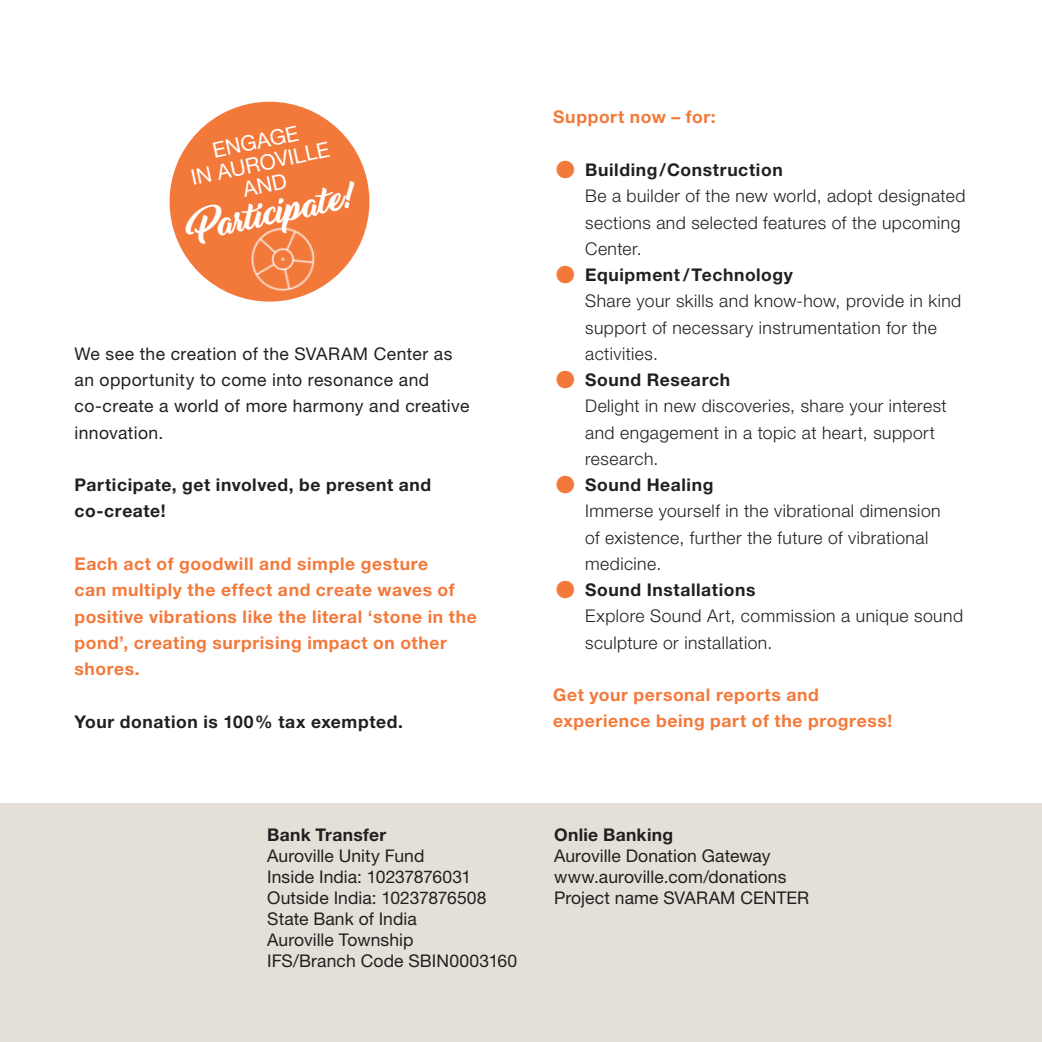
<style>
.page{position:relative;width:1042px;height:1042px;background:#fff}
.page>*{position:absolute;margin:0;border:0;box-sizing:border-box;transform-origin:0 0}
.t1{font:28.88px "Thinking Of Betty";color:#fff}
.t2{font:21.18px/22.1px "Helvetica Neue";color:#fff;text-align:center}
.t3{font:300 17.5px/26.2px "Helvetica Neue";letter-spacing:.025em;color:#231f20}
.t4{font:700 17.5px/26.2px "Helvetica Neue";letter-spacing:.035em;color:#f3793b}
.t5{font:17.5px/21px "Helvetica Neue";letter-spacing:.005em;color:#231f20}
.t6{font:17.5px/26.2px "Helvetica Neue";letter-spacing:.025em;color:#231f20}
.t7{font:700 17.5px/26.2px "Helvetica Neue";letter-spacing:.03em;color:#231f20}
.s1{font-weight:700;font-size:49px;color:#f3793b}
.s2{font-weight:700}
</style>
<div class="page">
<div style="left:0;top:804px;width:1042px;height:238px;background:#e5e0d7"></div>
<svg style="left:169px;top:101px;width:201px;height:201px;fill:#f3793b"></svg>
<img style="left:244px;top:220px;width:79px;height:79px">
<p class="t2" style="left:185px;top:147px;width:143px;rotate:-12deg">ENGAGE<br>IN AUROVILLE<br>AND</p>
<h1 class="t1" style="left:190px;top:215px;width:171px;rotate:-12deg">Participate!</h1>
<p class="t6" style="left:74px;top:340px;width:396px">We see the creation of the SVARAM Center as an opportunity to come into resonance and co-create a world of more harmony and creative innovation.</p>
<p class="t7" style="left:74px;top:471px;width:358px">Participate, get involved, be present and co-create!</p>
<p class="t4" style="left:74px;top:550px;width:404px">Each act of goodwill and simple gesture<br>can multiply the effect and create waves of positive vibrations like the literal ‘stone in the pond’, creating surprising impact on other shores.</p>
<p class="t7" style="left:74px;top:708px;width:330px">Your donation is 100% tax exempted.</p>
<p class="t4" style="left:553px;top:104px;width:164px">Support now – for:</p>
<p class="t3" style="left:585px;top:156px;width:382px;text-indent:-32px"><span class="s1">•</span> <span class="s2">Building/Construction<br></span>Be a builder of the new world, adopt designated sections and selected features of the upcoming<br>Center.</p>
<p class="t3" style="left:585px;top:261px;width:378px;text-indent:-32px"><span class="s1">•</span> <span class="s2">Equipment /Technology<br></span>Share your skills and know-how, provide in kind support of necessary instrumentation for the activities.</p>
<p class="t3" style="left:585px;top:366px;width:363px;text-indent:-32px"><span class="s1">•</span> <span class="s2">Sound Research<br></span>Delight in new discoveries, share your interest and engagement in a topic at heart, support research.</p>
<p class="t3" style="left:585px;top:471px;width:357px;text-indent:-32px"><span class="s1">•</span> <span class="s2">Sound Healing<br></span>Immerse yourself in the vibrational dimension of existence, further the future of vibrational medicine.</p>
<p class="t3" style="left:585px;top:576px;width:379px;text-indent:-32px"><span class="s1">•</span> <span class="s2">Sound Installations<br></span>Explore Sound Art, commission a unique sound sculpture or installation.</p>
<p class="t4" style="left:553px;top:681px;width:340px">Get your personal reports and experience being part of the progress!</p>
<p class="t7" style="left:267px;top:821px;width:120px">Bank Transfer</p>
<p class="t5" style="left:267px;top:844px;width:252px">Auroville Unity Fund<br>Inside India: 10237876031<br>Outside India: 10237876508<br>State Bank of India<br>Auroville Township<br>IFS/Branch Code SBIN0003160</p>
<p class="t7" style="left:554px;top:821px;width:120px">Onlie Banking</p>
<p class="t5" style="left:554px;top:844px;width:257px">Auroville Donation Gateway www.auroville.com/donations<br>Project name SVARAM CENTER</p>
</div>
